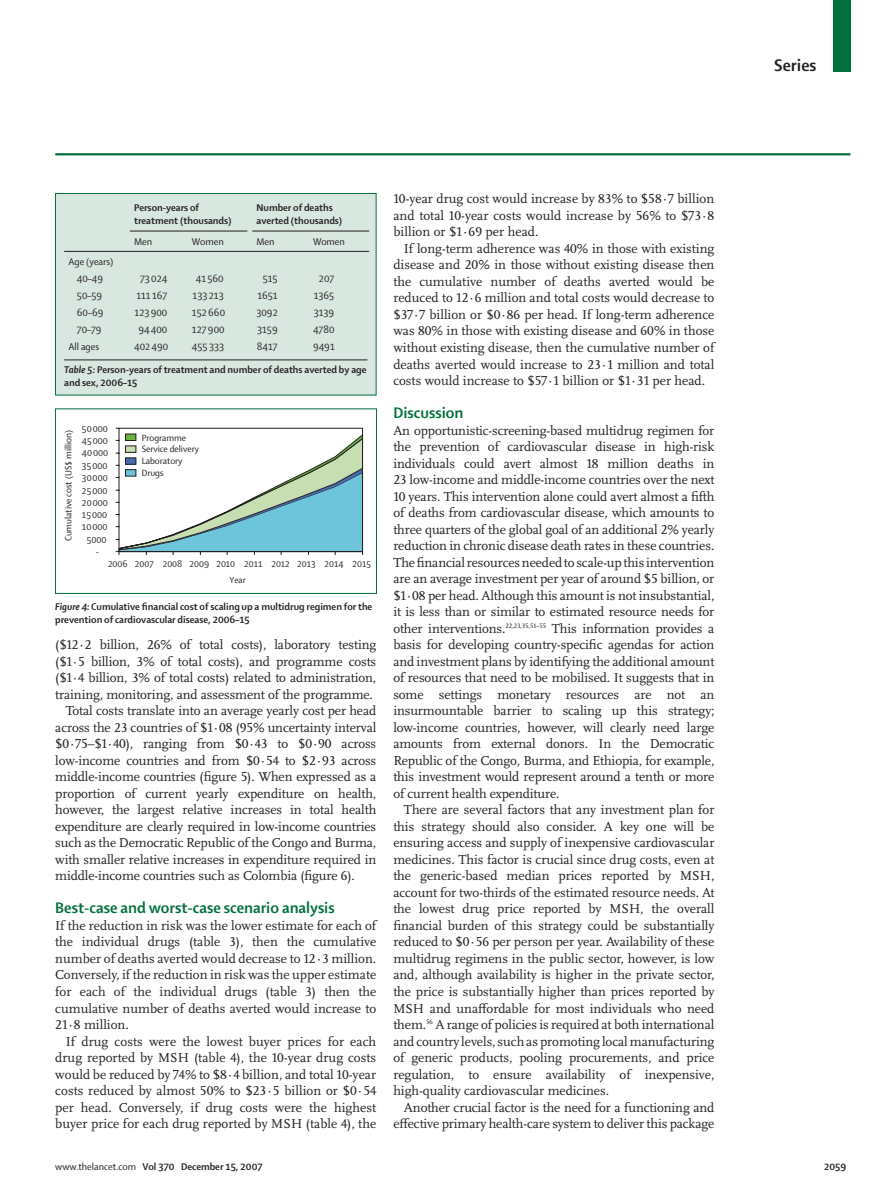
<style>
.page{position:relative;width:893px;height:1200px;background:#fff}
.page>*{position:absolute;margin:0;border:0;box-sizing:border-box;transform-origin:0 0}
.t1{font:700 18px "Shaker 2 Lancet";color:#231f20}
.t2{font:700 16.5px "Shaker 2 Lancet";color:#00703c}
.t3{font:13.5px/16.5px "Scala Lancet Pro";letter-spacing:-.01em;color:#231f20;text-align:justify}
.t4{font:700 10.5px/12.8px "Shaker 2 Lancet";color:#231f20}
.t5{font:10.5px/17px "Shaker 2 Lancet";color:#231f20;text-align:center}
.t6{font:9.75px/11.7px "Shaker 2 Lancet";color:#231f20}
.t7{font:9.6px/16px "Shaker 2 Lancet";color:#231f20;text-align:center}
.s1{font-style:italic}
.s2{font-weight:400}
</style>
<div class="page">
<div style="left:833px;top:0;width:17px;height:71px;background:#00703c"></div>
<hr style="left:55px;top:153px;width:795px;height:2px;background:#00703c">
<div style="left:55px;top:193px;width:321px;height:202px;background:#d8e7df"></div>
<hr style="left:64px;top:359px;width:303px;height:1px;background:#231f20">
<hr style="left:130px;top:231px;width:117px;height:1px;background:#231f20">
<hr style="left:252px;top:231px;width:117px;height:1px;background:#231f20">
<hr style="left:64px;top:251px;width:305px;height:1px;background:#231f20">
<div style="left:55px;top:193px;width:321px;height:202px;border:1px solid #00703c"></div>
<svg style="left:115px;top:427px;width:248px;height:128px"></svg>
<div style="left:126px;top:434px;width:10px;height:6px;background:#6db33f"></div>
<div style="left:125px;top:433px;width:11px;height:8px;border:1px solid #231f20"></div>
<div style="left:126px;top:446px;width:10px;height:6px;background:#c6deb2"></div>
<div style="left:126px;top:457px;width:10px;height:7px;background:#466bac"></div>
<div style="left:125px;top:457px;width:11px;height:7px;border:1px solid #231f20"></div>
<div style="left:126px;top:469px;width:10px;height:7px;background:#6dc5dc"></div>
<div style="left:125px;top:469px;width:11px;height:7px;border:1px solid #231f20"></div>
<div style="left:55px;top:408px;width:322px;height:185px;border:1px solid #00703c"></div>
<p class="t5" style="left:68px;top:254px;width:47px">Age (years)<br>40–49</p>
<p class="t4" style="left:134px;top:202px;width:99px">Person-years of treatment (thousands)</p>
<p class="t4" style="left:256px;top:202px;width:87px">Number of deaths averted (thousands)</p>
<p class="t5" style="left:134px;top:233px;width:20px">Men</p>
<p class="t5" style="left:192px;top:233px;width:33px">Women</p>
<p class="t5" style="left:256px;top:233px;width:20px">Men</p>
<p class="t5" style="left:313px;top:233px;width:33px">Women</p>
<p class="t5" style="left:140px;top:271px;width:29px">73 024</p>
<p class="t5" style="left:196px;top:271px;width:29px">41 560</p>
<p class="t5" style="left:263px;top:271px;width:16px">515</p>
<p class="t5" style="left:319px;top:271px;width:17px">207</p>
<p class="t5" style="left:77px;top:288px;width:27px">50–59</p>
<p class="t5" style="left:136px;top:288px;width:32px">111 167</p>
<p class="t5" style="left:193px;top:288px;width:33px">133 213</p>
<p class="t5" style="left:257px;top:288px;width:22px">1651</p>
<p class="t5" style="left:314px;top:288px;width:22px">1365</p>
<p class="t5" style="left:77px;top:304px;width:28px">60–69</p>
<p class="t5" style="left:135px;top:304px;width:34px">123 900</p>
<p class="t5" style="left:192px;top:304px;width:35px">152 660</p>
<p class="t5" style="left:256px;top:304px;width:23px">3092</p>
<p class="t5" style="left:314px;top:304px;width:22px">3139</p>
<p class="t5" style="left:77px;top:321px;width:26px">70–79</p>
<p class="t5" style="left:138px;top:321px;width:31px">94 400</p>
<p class="t5" style="left:192px;top:321px;width:34px">127 900</p>
<p class="t5" style="left:257px;top:321px;width:22px">3159</p>
<p class="t5" style="left:313px;top:321px;width:23px">4780</p>
<p class="t5" style="left:68px;top:338px;width:32px">All ages</p>
<p class="t5" style="left:134px;top:338px;width:36px">402 490</p>
<p class="t5" style="left:192px;top:338px;width:34px">455 333</p>
<p class="t5" style="left:257px;top:338px;width:22px">8417</p>
<p class="t5" style="left:313px;top:338px;width:23px">9491</p>
<p class="t4" style="left:64px;top:363px;width:304px;line-height:13.5px"><span class="s1">Table 5:</span> Person-years of treatment and number of deaths averted by age and sex, 2006–15</p>
<p class="t6" style="left:82px;top:423px;width:27px">50000</p>
<p class="t6" style="left:63px;top:541px;width:113px;rotate:-90deg">Cumulative cost (US$ million)</p>
<p class="t6" style="left:142px;top:432px;width:59px">Programme<br>Service delivery<br>Laboratory<br>Drugs</p>
<p class="t6" style="left:82px;top:435px;width:27px">45000</p>
<p class="t6" style="left:82px;top:448px;width:28px">40000</p>
<p class="t6" style="left:82px;top:460px;width:27px">35000</p>
<p class="t6" style="left:82px;top:472px;width:27px">30000</p>
<p class="t6" style="left:82px;top:485px;width:27px">25000</p>
<p class="t6" style="left:82px;top:497px;width:27px">20000</p>
<p class="t6" style="left:82px;top:509px;width:27px">15000</p>
<p class="t6" style="left:82px;top:521px;width:27px">10000</p>
<p class="t6" style="left:87px;top:534px;width:21px">5000</p>
<p class="t6" style="left:96px;top:546px;width:5px">-</p>
<p class="t7" style="left:108px;top:556px;width:264px">2006 2007 2008 2009 2010 2011 2012 2013 2014 2015<br>Year</p>
<p class="t4" style="left:55px;top:600px;width:319px;line-height:13.2px"><span class="s1">Figure 4:</span> Cumulative financial cost of scaling up a multidrug regimen for the prevention of cardiovascular disease, 2006–15</p>
<p class="t3" style="left:55px;top:637px;width:323px">($12·2 billion, 26% of total costs), laboratory testing</p>
<p class="t3" style="left:55px;top:654px;width:323px">($1·5 billion, 3% of total costs), and programme costs</p>
<p class="t3" style="left:55px;top:670px;width:323px">($1·4 billion, 3% of total costs) related to administration,</p>
<p class="t3" style="left:55px;top:687px;width:319px">training, monitoring, and assessment of the programme.</p>
<p class="t3" style="left:66px;top:703px;width:312px">Total costs translate into an average yearly cost per head</p>
<p class="t3" style="left:55px;top:720px;width:323px">across the 23 countries of $1·08 (95% uncertainty interval</p>
<p class="t3" style="left:55px;top:736px;width:323px">$0·75–$1·40), ranging from $0·43 to $0·90 across</p>
<p class="t3" style="left:55px;top:753px;width:323px">low-income countries and from $0·54 to $2·93 across</p>
<p class="t3" style="left:55px;top:769px;width:323px">middle-income countries (figure 5). When expressed as a</p>
<p class="t3" style="left:55px;top:786px;width:323px">proportion of current yearly expenditure on health,</p>
<p class="t3" style="left:55px;top:802px;width:323px">however, the largest relative increases in total health</p>
<p class="t3" style="left:55px;top:819px;width:323px">expenditure are clearly required in low-income countries</p>
<p class="t3" style="left:55px;top:835px;width:323px">such as the Democratic Republic of the Congo and Burma,</p>
<p class="t3" style="left:55px;top:852px;width:323px">with smaller relative increases in expenditure required in</p>
<p class="t3" style="left:55px;top:868px;width:301px">middle-income countries such as Colombia (figure 6).</p>
<p class="t2" style="left:55px;top:901px;width:281px">Best-case and worst-case scenario analysis</p>
<p class="t3" style="left:55px;top:918px;width:323px">If the reduction in risk was the lower estimate for each of the individual drugs (table 3), then the cumulative number of deaths averted would decrease to 12·3 million.<br>Conversely, if the reduction in risk was the upper estimate for each of the individual drugs (table 3) then the cumulative number of deaths averted would increase to 21·8 million.</p>
<p class="t3" style="left:55px;top:1033px;width:322px;text-indent:11px">If drug costs were the lowest buyer prices for each drug reported by MSH (table 4), the 10-year drug costs would be reduced by 74% to $8·4 billion, and total 10-year costs reduced by almost 50% to $23·5 billion or $0·54 per head. Conversely, if drug costs were the highest buyer price for each drug reported by MSH (table 4), the</p>
<p class="t3" style="left:393px;top:192px;width:322px">10-year drug cost would increase by 83% to $58·7 billion and total 10-year costs would increase by 56% to $73·8 billion or $1·69 per head.</p>
<p class="t3" style="left:393px;top:241px;width:323px;text-indent:11px">If long-term adherence was 40% in those with existing disease and 20% in those without existing disease then the cumulative number of deaths averted would be reduced to 12·6 million and total costs would decrease to $37·7 billion or $0·86 per head. If long-term adherence was 80% in those with existing disease and 60% in those without existing disease, then the cumulative number of deaths averted would increase to 23·1 million and total costs would increase to $57·1 billion or $1·31 per head.</p>
<p class="t2" style="left:393px;top:406px;width:72px">Discussion</p>
<p class="t3" style="left:393px;top:423px;width:323px">An opportunistic-screening-based multidrug regimen for the prevention of cardiovascular disease in high-risk individuals could avert almost 18 million deaths in 23 low-income and middle-income countries over the next 10 years. This intervention alone could avert almost a fifth of deaths from cardiovascular disease, which amounts to three quarters of the global goal of an additional 2% yearly reduction in chronic disease death rates in these countries.<br>The financial resources needed to scale-up this intervention are an average investment per year of around $5 billion, or $1·08 per head. Although this amount is not insubstantial, it is less than or similar to estimated resource needs for other interventions.<sup>22,23,35,51–55</sup> This information provides a basis for developing country-specific agendas for action and investment plans by identifying the additional amount of resources that need to be mobilised. It suggests that in some settings monetary resources are not an insurmountable barrier to scaling up this strategy; low-income countries, however, will clearly need large amounts from external donors. In the Democratic Republic of the Congo, Burma, and Ethiopia, for example, this investment would represent around a tenth or more of current health expenditure.</p>
<p class="t3" style="left:393px;top:802px;width:323px;text-indent:11px">There are several factors that any investment plan for this strategy should also consider. A key one will be ensuring access and supply of inexpensive cardiovascular medicines. This factor is crucial since drug costs, even at the generic-based median prices reported by MSH, account for two-thirds of the estimated resource needs. At the lowest drug price reported by MSH, the overall financial burden of this strategy could be substantially reduced to $0·56 per person per year. Availability of these multidrug regimens in the public sector, however, is low and, although availability is higher in the private sector, the price is substantially higher than prices reported by MSH and unaffordable for most individuals who need them.<sup>56</sup> A range of policies is required at both international and country levels, such as promoting local manufacturing of generic products, pooling pro curements, and price regulation, to ensure availability of inexpensive, high-quality cardiovascular medicines.</p>
<p class="t3" style="left:393px;top:1099px;width:323px;text-align:right">Another crucial factor is the need for a functioning and effective primary health-care system to deliver this package</p>
<h1 class="t1" style="left:774px;top:58px;width:44px">Series</h1>
<p class="t4" style="left:55px;top:1160px;width:209px"><span class="s2">www.thelancet.com</span> Vol 370 December 15, 2007</p>
<p class="t4" style="left:824px;top:1160px;width:24px">2059</p>
</div>
